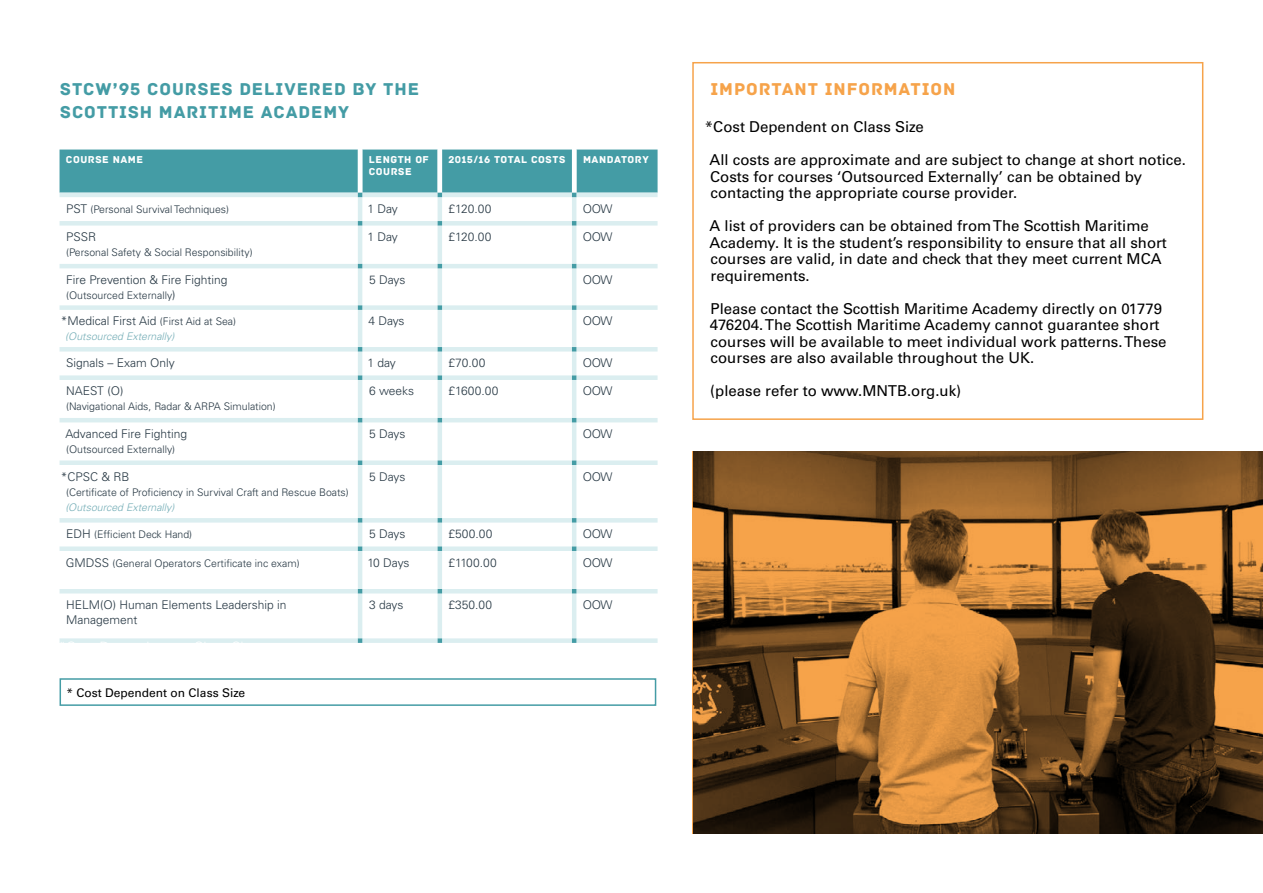
<style>
.page{position:relative;width:1263px;height:893px;background:#fff}
.page>*{position:absolute;margin:0;border:0;box-sizing:border-box;transform-origin:0 0}
.t1{font:18px/23.7px "Archive";letter-spacing:.05em;color:#449ca5}
.t2{font:18px "Archive";letter-spacing:.05em;color:#f6a34a}
.t3{font:15px/16.5px "Univers";color:#000}
.t4{font:300 12px/15px "Univers";color:#263743}
.t5{font:12px "Univers";color:#000}
.t6{font:300 10.5px "Univers";color:#263743}
.t7{font:10.5px/11.4px "Archive";letter-spacing:.05em;color:#fff}
.t8{font:italic 300 10.5px "Univers";color:#75aeb7}
.s1{font-size:12px}
.s2{font-size:10.5px}
</style>
<div class="page">
<div style="left:60px;top:150px;width:597px;height:43px;background:#449ca5"></div>
<svg style="left:60px;top:193px;width:597px;height:450px"></svg>
<svg style="left:358px;top:193px;width:218px;height:450px"></svg>
<div style="left:60px;top:678px;width:596px;height:28px;border:2px solid #449ca5"></div>
<svg style="left:692px;top:451px;width:571px;height:382px;background:#845727"></svg>
<div style="left:692px;top:62px;width:511px;height:358px;border:2px solid #f6a34a"></div>
<p class="t1" style="left:60px;top:77px;width:360px">STCW’95 COURSES DELIVERED BY THE<br>SCOTTISH MARITIME ACADEMY</p>
<p class="t7" style="left:66px;top:154px;width:79px">COURSE NAME</p>
<p class="t7" style="left:369px;top:154px;width:62px">LENGTH OF<br>COURSE</p>
<p class="t7" style="left:448px;top:154px;width:118px">2015/16 TOTAL COSTS</p>
<p class="t7" style="left:583px;top:154px;width:67px">MANDATORY</p>
<p class="t6" style="left:66px;top:203px;width:164px"><span class="s1">PST</span> (Personal Survival Techniques)</p>
<p class="t4" style="left:367px;top:201px;width:32px">1 Day</p>
<p class="t4" style="left:448px;top:201px;width:45px">£120.00</p>
<p class="t4" style="left:583px;top:201px;width:31px">OOW</p>
<p class="t4" style="left:66px;top:229px;width:31px">PSSR</p>
<p class="t6" style="left:66px;top:246px;width:188px">(Personal Safety &amp; Social Responsibility)</p>
<p class="t4" style="left:367px;top:229px;width:32px">1 Day</p>
<p class="t4" style="left:448px;top:229px;width:45px">£120.00</p>
<p class="t4" style="left:583px;top:229px;width:31px">OOW</p>
<p class="t4" style="left:66px;top:272px;width:163px">Fire Prevention &amp; Fire Fighting</p>
<p class="t6" style="left:66px;top:289px;width:111px">(Outsourced Externally<span class="s1">)</span></p>
<p class="t4" style="left:61px;top:314px;width:177px">*Medical First Aid <span class="s2">(First Aid at Sea)</span></p>
<p class="t8" style="left:65px;top:330px;width:111px">(Outsourced Externally)</p>
<p class="t4" style="left:369px;top:272px;width:38px">5 Days</p>
<p class="t4" style="left:583px;top:272px;width:31px">OOW</p>
<p class="t4" style="left:368px;top:314px;width:38px">4 Days</p>
<p class="t4" style="left:583px;top:314px;width:31px">OOW</p>
<p class="t4" style="left:66px;top:355px;width:110px">Signals – Exam Only</p>
<p class="t4" style="left:367px;top:355px;width:30px">1 day</p>
<p class="t4" style="left:448px;top:355px;width:38px">£70.00</p>
<p class="t4" style="left:583px;top:355px;width:31px">OOW</p>
<p class="t4" style="left:66px;top:384px;width:59px">NAEST (O)</p>
<p class="t6" style="left:66px;top:400px;width:211px">(Navigational Aids, Radar &amp; ARPA Simulation)</p>
<p class="t4" style="left:369px;top:384px;width:47px">6 weeks</p>
<p class="t4" style="left:448px;top:384px;width:51px">£1600.00</p>
<p class="t4" style="left:583px;top:384px;width:31px">OOW</p>
<p class="t4" style="left:66px;top:426px;width:123px">Advanced Fire Fighting</p>
<p class="t6" style="left:66px;top:443px;width:111px">(Outsourced Externally)</p>
<p class="t4" style="left:61px;top:469px;width:70px">*CPSC &amp; RB</p>
<p class="t6" style="left:66px;top:485px;width:284px">(Certificate of Proficiency in Survival Craft and Rescue Boats)</p>
<p class="t8" style="left:65px;top:500px;width:111px">(Outsourced Externally)</p>
<p class="t4" style="left:369px;top:426px;width:38px">5 Days</p>
<p class="t4" style="left:583px;top:426px;width:31px">OOW</p>
<p class="t4" style="left:369px;top:469px;width:38px">5 Days</p>
<p class="t4" style="left:583px;top:469px;width:31px">OOW</p>
<p class="t6" style="left:66px;top:528px;width:128px"><span class="s1">EDH</span> (Efficient Deck Hand)</p>
<p class="t4" style="left:369px;top:526px;width:38px">5 Days</p>
<p class="t4" style="left:448px;top:526px;width:45px">£500.00</p>
<p class="t4" style="left:583px;top:526px;width:31px">OOW</p>
<p class="t6" style="left:66px;top:556px;width:235px"><span class="s1">GMDSS</span> (General Operators Certificate inc exam)</p>
<p class="t4" style="left:367px;top:555px;width:43px">10 Days</p>
<p class="t4" style="left:448px;top:555px;width:50px">£1100.00</p>
<p class="t4" style="left:583px;top:555px;width:31px">OOW</p>
<p class="t4" style="left:66px;top:597px;width:222px">HELM(O) Human Elements Leadership in<br>Management</p>
<p class="t4" style="left:369px;top:597px;width:36px">3 days</p>
<p class="t4" style="left:448px;top:597px;width:45px">£350.00</p>
<p class="t4" style="left:583px;top:597px;width:31px">OOW</p>
<p class="t5" style="left:67px;top:685px;width:180px">* Cost Dependent on Class Size</p>
<p class="t2" style="left:710px;top:78px;width:246px">IMPORTANT INFORMATION</p>
<p class="t3" style="left:705px;top:119px;width:220px">*Cost Dependent on Class Size</p>
<p class="t3" style="left:709px;top:152px;width:478px">All costs are approximate and are subject to change at short notice.<br>Costs for courses ‘Outsourced Externally’ can be obtained by contacting the appropriate course provider.</p>
<p class="t3" style="left:709px;top:218px;width:459px">A list of providers can be obtained from The Scottish Maritime Academy. It is the student’s responsibility to ensure that all short courses are valid, in date and check that they meet current MCA requirements.</p>
<p class="t3" style="left:710px;top:300px;width:458px">Please contact the Scottish Maritime Academy directly on 01779<br>476204. The Scottish Maritime Academy cannot guarantee short courses will be available to meet individual work patterns. These courses are also available throughout the UK.</p>
<p class="t3" style="left:710px;top:383px;width:253px">(please refer to www.MNTB.org.uk)</p>
</div>
